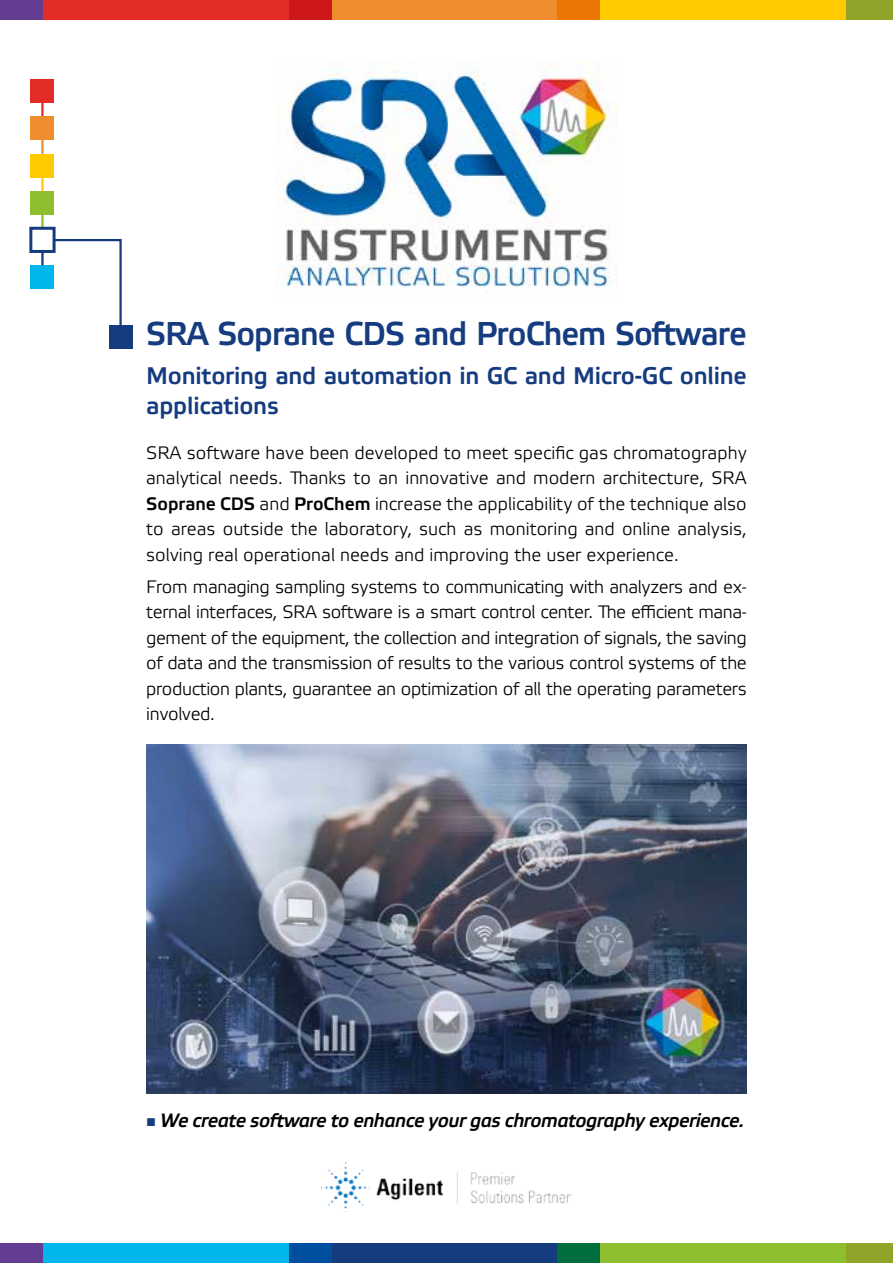
<style>
.page{position:relative;width:893px;height:1263px;background:#fff}
.page>*{position:absolute;margin:0;border:0;box-sizing:border-box;transform-origin:0 0}
.t1{font:33px "Elektra Medium Pro";letter-spacing:-.03em;color:#163c80}
.t2{font:24px/30px "Elektra Medium Pro";letter-spacing:-.01em;color:#163c80}
.t3{font:italic 700 19.35px "Elektra Light Pro";letter-spacing:-.025em;color:#000}
.t4{font:18px/25.5px "Elektra Light Pro";letter-spacing:-.01em;color:#000;text-align:justify}
.s1{font-weight:700}
.s2{font-family:"Arial";font-weight:400;font-style:normal;font-size:16.95px;color:#163c80}
</style>
<div class="page">
<div style="left:43px;top:0;width:267px;height:19px;background:#e32b27"></div>
<div style="left:578px;top:0;width:268px;height:19px;background:#ffca00"></div>
<div style="left:310px;top:0;width:268px;height:19px;background:#ef8c2e"></div>
<div style="left:846px;top:0;width:47px;height:19px;background:#8fa428"></div>
<div style="left:557px;top:0;width:43px;height:19px;background:#eb7604"></div>
<div style="left:289px;top:0;width:43px;height:19px;background:#cd1719"></div>
<div style="left:0;top:0;width:43px;height:19px;background:#623d91"></div>
<div style="left:43px;top:1244px;width:267px;height:19px;background:#00b6ed"></div>
<div style="left:578px;top:1244px;width:268px;height:19px;background:#8dbe2d"></div>
<div style="left:310px;top:1244px;width:268px;height:19px;background:#163c80"></div>
<div style="left:846px;top:1244px;width:47px;height:19px;background:#8fa428"></div>
<div style="left:557px;top:1244px;width:43px;height:19px;background:#006e3d"></div>
<div style="left:289px;top:1244px;width:43px;height:19px;background:#004f9f"></div>
<div style="left:0;top:1244px;width:43px;height:19px;background:#623d91"></div>
<img style="left:321px;top:1163px;width:251px;height:49px">
<img style="left:275px;top:61px;width:343px;height:226px">
<svg style="left:56px;top:239px;width:66px;height:86px"></svg>
<div style="left:31px;top:80px;width:23px;height:23px;background:#e32b27"></div>
<div style="left:31px;top:154px;width:23px;height:23px;background:#ffca00"></div>
<div style="left:31px;top:191px;width:23px;height:23px;background:#8dbe2d"></div>
<div style="left:31px;top:265px;width:23px;height:24px;background:#00b6ed"></div>
<hr style="left:41px;top:87px;width:3px;height:30px;background:#e32b27">
<hr style="left:41px;top:177px;width:3px;height:14px;background:#ffca00">
<hr style="left:41px;top:214px;width:3px;height:14px;background:#8dbe2d">
<hr style="left:41px;top:251px;width:3px;height:14px;background:#163c80">
<hr style="left:41px;top:140px;width:3px;height:14px;background:#ef8c2e">
<div style="left:31px;top:117px;width:23px;height:23px;background:#ef8c2e"></div>
<div style="left:109px;top:325px;width:23px;height:24px;background:#163c80"></div>
<div style="left:29px;top:227px;width:27px;height:26px;border:3px solid #163c80"></div>
<img style="left:146px;top:744px;width:601px;height:349px">
<h1 class="t1" style="left:146px;top:316px;width:602px">SRA Soprane CDS and ProChem Software</h1>
<h2 class="t2" style="left:146px;top:361px;width:602px">Monitoring and automation in GC and Micro-GC online applications</h2>
<p class="t4" style="left:146px;top:440px;width:602px">SRA software have been developed to meet specific gas chromatography analytical needs. Thanks to an innovative and modern architecture, SRA <span class="s1">Soprane CDS</span> and <span class="s1">ProChem</span> increase the applicability of the technique also to areas outside the laboratory, such as monitoring and online analysis, solving real operational needs and improving the user experience.</p>
<p class="t4" style="left:146px;top:574px;width:602px">From managing sampling systems to communicating with analyzers and ex&shy;ternal interfaces, SRA software is a smart control center. The efficient mana&shy;gement of the equipment, the collection and integration of signals, the saving of data and the transmission of results to the various control systems of the production plants, guarantee an optimization of all the operating parameters involved.</p>
<p class="t3" style="left:146px;top:1110px;width:600px"><span class="s2">■</span> We create software to enhance your gas chromatography experience.</p>
</div>
